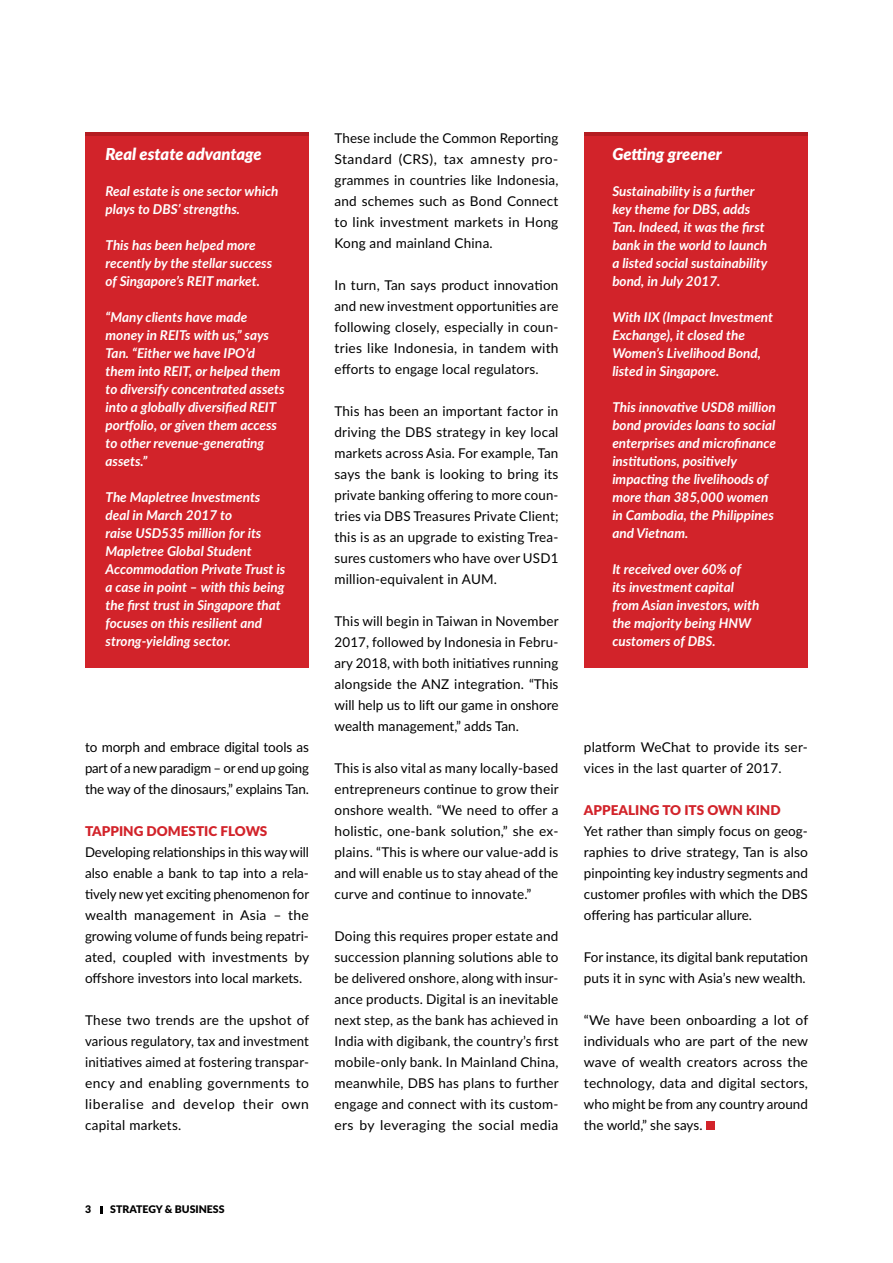
<style>
.page{position:relative;width:893px;height:1263px;background:#fff}
.page>*{position:absolute;margin:0;border:0;box-sizing:border-box;transform-origin:0 0}
.t1{font:italic 900 16.5px "Lato";color:#fff}
.t2{font:13.5px/21px "Lato";letter-spacing:.01em;color:#000;text-align:justify}
.t3{font:italic 700 13.5px/18px "Lato";color:#fff}
.t4{font:900 13.5px "Lato";color:#d2232a}
.t5{font:900 10.5px "Lato";color:#000}
</style>
<div class="page">
<svg style="left:101px;top:1206px;width:2px;height:7px"></svg>
<div style="left:706px;top:1121px;width:8px;height:8px;background:#d2232a"></div>
<div style="left:85px;top:132px;width:224px;height:536px;background:#d2232a"></div>
<hr style="left:85px;top:132px;width:224px;height:3px;background:#b41c21">
<div style="left:584px;top:132px;width:224px;height:536px;background:#d2232a"></div>
<hr style="left:584px;top:132px;width:224px;height:3px;background:#b41c21">
<p class="t1" style="left:106px;top:141px;width:158px">Real estate advantage</p>
<p class="t3" style="left:106px;top:181px;width:174px">Real estate is one sector which plays to DBS’ strengths.</p>
<p class="t3" style="left:106px;top:235px;width:168px">This has been helped more recently by the stellar success of Singapore’s REIT market.</p>
<p class="t3" style="left:106px;top:307px;width:180px">“Many clients have made money in REITs with us,” says<br>Tan. “Either we have IPO’d them into REIT, or helped them to diversify concentrated assets into a globally diversified REIT portfolio, or given them access to other revenue-generating assets.”</p>
<p class="t3" style="left:106px;top:487px;width:181px">The Mapletree Investments deal in March 2017 to<br>raise USD535 million for its<br>Mapletree Global Student<br>Accommodation Private Trust is a case in point – with this being the first trust in Singapore that focuses on this resilient and strong-yielding sector.</p>
<p class="t2" style="left:85px;top:735px;width:225px">to morph and embrace digital tools as part of a new paradigm – or end up going the way of the dinosaurs,” explains Tan.</p>
<p class="t4" style="left:85px;top:820px;width:184px">TAPPING DOMESTIC FLOWS</p>
<p class="t2" style="left:85px;top:840px;width:226px">Developing relationships in this way will also enable a bank to tap into a rela&shy;tively new yet exciting phenomenon for wealth management in Asia – the growing volume of funds being repatri&shy;ated, coupled with investments by offshore investors into local markets.</p>
<p class="t2" style="left:85px;top:1008px;width:226px">These two trends are the upshot of various regulatory, tax and investment initiatives aimed at fostering transpar&shy;ency and enabling governments to liberalise and develop their own capital markets.</p>
<p class="t2" style="left:334px;top:127px;width:225px">These include the Common Reporting Standard (CRS), tax amnesty pro&shy;grammes in countries like Indonesia, and schemes such as Bond Connect to link investment markets in Hong Kong and mainland China.</p>
<p class="t2" style="left:334px;top:274px;width:226px">In turn, Tan says product innovation and new investment opportunities are following closely, especially in coun&shy;tries like Indonesia, in tandem with efforts to engage local regulators.</p>
<p class="t2" style="left:334px;top:400px;width:226px">This has been an important factor in driving the DBS strategy in key local markets across Asia. For example, Tan says the bank is looking to bring its private banking offering to more coun&shy;tries via DBS Treasures Private Client; this is as an upgrade to existing Trea&shy;sures customers who have over USD1 million-equivalent in AUM.</p>
<p class="t2" style="left:334px;top:610px;width:226px">This will begin in Taiwan in November 2017, followed by Indonesia in Febru&shy;ary 2018, with both initiatives running alongside the ANZ integration. “This will help us to lift our game in onshore wealth management,” adds Tan.</p>
<p class="t2" style="left:334px;top:757px;width:226px">This is also vital as many locally-based entrepreneurs continue to grow their onshore wealth. “We need to offer a holistic, one-bank solution,” she ex&shy;plains. “This is where our value-add is and will enable us to stay ahead of the curve and continue to innovate.”</p>
<p class="t2" style="left:334px;top:925px;width:226px">Doing this requires proper estate and succession planning solutions able to be delivered onshore, along with insur&shy;ance products. Digital is an inevitable next step, as the bank has achieved in India with digibank, the country’s first mobile-only bank. In Mainland China, meanwhile, DBS has plans to further engage and connect with its custom&shy;ers by leveraging the social media</p>
<p class="t1" style="left:612px;top:141px;width:111px">Getting greener</p>
<p class="t3" style="left:612px;top:181px;width:157px">Sustainability is a further key theme for DBS, adds<br>Tan. Indeed, it was the first bank in the world to launch a listed social sustainability bond, in July 2017.</p>
<p class="t3" style="left:612px;top:307px;width:162px">With IIX (Impact Investment<br>Exchange), it closed the<br>Women’s Livelihood Bond, listed in Singapore.</p>
<p class="t3" style="left:612px;top:397px;width:165px">This innovative USD8 million bond provides loans to social enterprises and microfinance institutions, positively impacting the livelihoods of more than 385,000 women in Cambodia, the Philippines and Vietnam.</p>
<p class="t3" style="left:612px;top:559px;width:148px">It received over 60% of<br>its investment capital from Asian investors, with the majority being HNW customers of DBS.</p>
<p class="t2" style="left:584px;top:735px;width:225px">platform WeChat to provide its ser&shy;vices in the last quarter of 2017.</p>
<p class="t4" style="left:584px;top:799px;width:198px">APPEALING TO ITS OWN KIND</p>
<p class="t2" style="left:584px;top:819px;width:226px">Yet rather than simply focus on geog&shy;raphies to drive strategy, Tan is also pinpointing key industry segments and customer profiles with which the DBS offering has particular allure.</p>
<p class="t2" style="left:584px;top:945px;width:225px">For instance, its digital bank reputation puts it in sync with Asia’s new wealth.</p>
<p class="t2" style="left:584px;top:1008px;width:226px">“We have been onboarding a lot of individuals who are part of the new wave of wealth creators across the technology, data and digital sectors, who might be from any country around the world,” she says.</p>
<p class="t5" style="left:85px;top:1201px;width:8px">3</p>
<p class="t5" style="left:110px;top:1201px;width:116px">STRATEGY &amp; BUSINESS</p>
</div>
